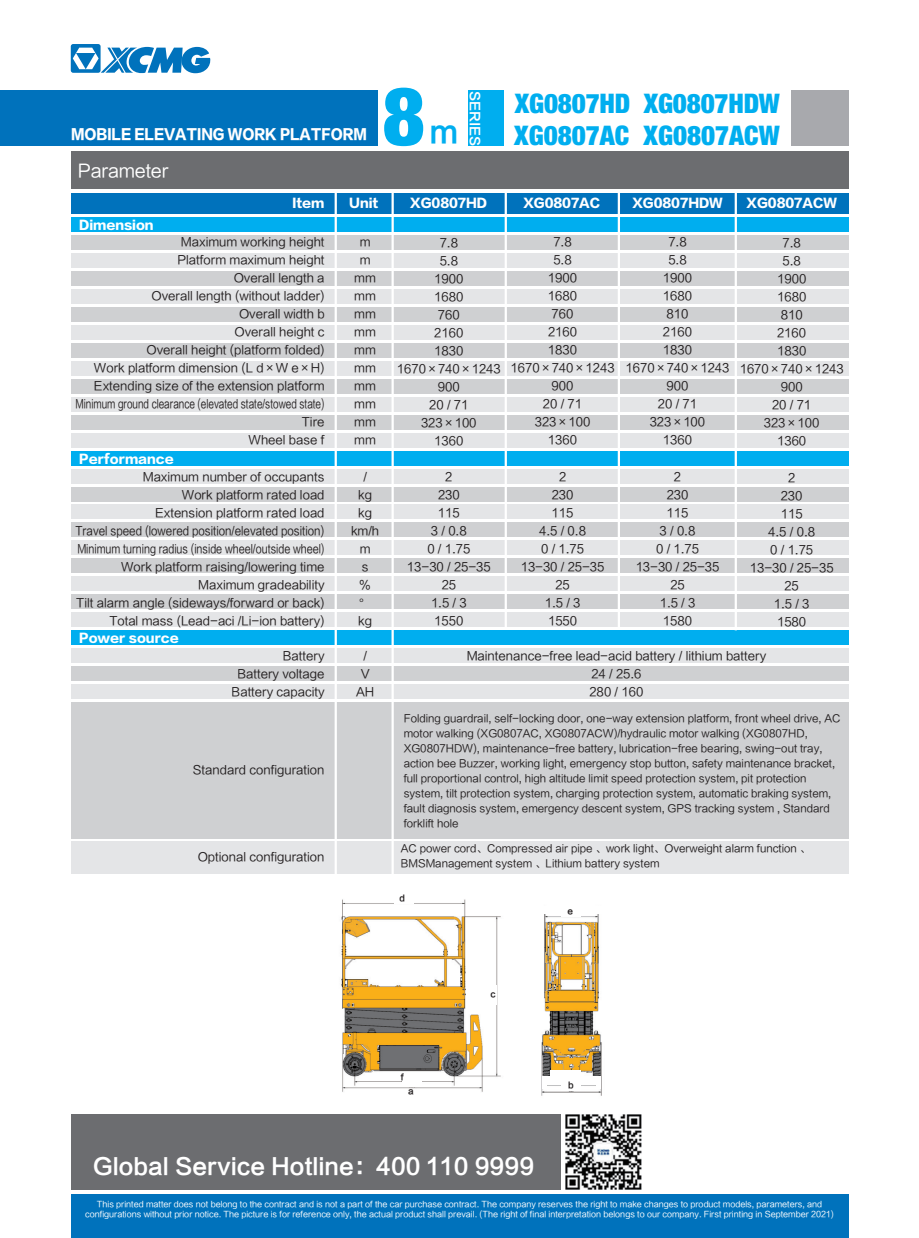
<style>
.page{position:relative;width:919px;height:1238px;background:#fff}
.page>*{position:absolute;margin:0;border:0;box-sizing:border-box;transform-origin:0 0}
.t1{font:900 condensed 81px "Helvetica Neue LT Pro";color:#00aeef}
.t2{font:30px "FZLTCHK GBK1 0";color:#00aeef}
.t3{font:900 condensed 27px "Helvetica Neue LT Pro";letter-spacing:-.005em;color:#00aeef}
.t4{font:22.2px "FZLTCHK GBK1 0";color:#fff}
.t5{font:18px "FZLTHK GBK1 0";letter-spacing:-.01em;color:#fff}
.t6{font:13.95px "FZLTTHJW GB1 0";color:#fff;scale:.92 1}
.t7{font:12.9px "FZLTCHK GBK1 0";color:#fff}
.t8{font:12px/18px "FZLTHK GBK1 0";color:#231f20;text-align:center}
.t9{font:12px "FZLTTHJW GB1 0";color:#fff}
.t10{font:10.5px/15px "FZLTHK GBK1 0";color:#231f20}
.t11{font:8.55px "FZLTZHK GBK1 0";color:#231f20}
.t12{font:8.25px/9.9px "FZLTHK GBK1 0";color:#fff;text-align:center}
</style>
<div class="page">
<div style="left:71px;top:217px;width:777px;height:15px;background:#00aeef"></div>
<div style="left:71px;top:450px;width:777px;height:15px;background:#00aeef"></div>
<div style="left:71px;top:151px;width:777px;height:38px;background:#6c6d70"></div>
<div style="left:71px;top:193px;width:777px;height:21px;background:#0072bc"></div>
<div style="left:71px;top:235px;width:777px;height:15px;background:#cfd0d2"></div>
<div style="left:71px;top:253px;width:777px;height:15px;background:#e4e5e7"></div>
<div style="left:71px;top:271px;width:777px;height:15px;background:#cfd0d2"></div>
<div style="left:71px;top:289px;width:777px;height:15px;background:#e4e5e7"></div>
<div style="left:71px;top:307px;width:777px;height:15px;background:#cfd0d2"></div>
<div style="left:71px;top:325px;width:777px;height:15px;background:#e4e5e7"></div>
<div style="left:71px;top:343px;width:777px;height:15px;background:#cfd0d2"></div>
<div style="left:71px;top:360px;width:777px;height:15px;background:#e4e5e7"></div>
<div style="left:71px;top:378px;width:777px;height:15px;background:#cfd0d2"></div>
<div style="left:71px;top:396px;width:777px;height:15px;background:#e4e5e7"></div>
<div style="left:71px;top:414px;width:777px;height:15px;background:#cfd0d2"></div>
<div style="left:71px;top:432px;width:777px;height:15px;background:#e4e5e7"></div>
<div style="left:71px;top:468px;width:777px;height:15px;background:#e4e5e7"></div>
<div style="left:71px;top:486px;width:777px;height:15px;background:#cfd0d2"></div>
<div style="left:71px;top:504px;width:777px;height:15px;background:#e4e5e7"></div>
<div style="left:71px;top:522px;width:777px;height:15px;background:#cfd0d2"></div>
<div style="left:71px;top:540px;width:777px;height:15px;background:#e4e5e7"></div>
<div style="left:71px;top:558px;width:777px;height:15px;background:#cfd0d2"></div>
<div style="left:71px;top:576px;width:777px;height:15px;background:#e4e5e7"></div>
<div style="left:71px;top:612px;width:777px;height:15px;background:#e4e5e7"></div>
<div style="left:71px;top:594px;width:777px;height:15px;background:#cfd0d2"></div>
<div style="left:71px;top:648px;width:777px;height:15px;background:#e4e5e7"></div>
<div style="left:71px;top:666px;width:777px;height:15px;background:#cfd0d2"></div>
<div style="left:71px;top:684px;width:777px;height:15px;background:#e4e5e7"></div>
<div style="left:71px;top:841px;width:777px;height:32px;background:#e4e5e7"></div>
<img style="left:565px;top:1114px;width:76px;height:75px">
<div style="left:71px;top:1194px;width:777px;height:43px;background:#0072bc"></div>
<div style="left:71px;top:1114px;width:489px;height:75px;background:#6c6d70"></div>
<div style="left:71px;top:630px;width:777px;height:15px;background:#00aeef"></div>
<div style="left:790px;top:90px;width:58px;height:56px;background:#a8a9ad"></div>
<svg style="left:71px;top:44px;width:140px;height:30px"></svg>
<div style="left:0;top:90px;width:377px;height:56px;background:#0072bc"></div>
<div style="left:467px;top:90px;width:36px;height:56px;background:#00aeef"></div>
<div style="left:71px;top:702px;width:777px;height:136px;background:#cfd0d2"></div>
<img style="left:341px;top:899px;width:261px;height:197px">
<div style="left:394px;top:896px;width:19px;height:7px;background:#fff"></div>
<div style="left:550px;top:1070px;width:30px;height:13px;background:#fff"></div>
<div style="left:542px;top:1075px;width:58px;height:9px;background:#fff"></div>
<div style="left:542px;top:1079px;width:5px;height:9px;background:#fff"></div>
<div style="left:595px;top:1079px;width:5px;height:9px;background:#fff"></div>
<div style="left:561px;top:1085px;width:19px;height:5px;background:#fff"></div>
<div style="left:402px;top:1081px;width:20px;height:5px;background:#fff"></div>
<div style="left:394px;top:1075px;width:19px;height:5px;background:#fff"></div>
<div style="left:491px;top:985px;width:5px;height:20px;background:#fff"></div>
<div style="left:540px;top:906px;width:62px;height:8px;background:#fff"></div>
<div style="left:561px;top:911px;width:19px;height:5px;background:#fff"></div>
<hr style="left:391px;top:192px;width:3px;height:699px;background:#fff">
<hr style="left:334px;top:192px;width:3px;height:699px;background:#fff">
<hr style="left:504px;top:191px;width:3px;height:438px;background:#fff">
<hr style="left:617px;top:190px;width:3px;height:439px;background:#fff">
<hr style="left:734px;top:191px;width:2px;height:439px;background:#fff">
<p class="t6" style="left:71px;top:127px;width:323px">MOBILE ELEVATING WORK PLATFORM</p>
<h1 class="t1" style="left:382px;top:68px;width:44px">8</h1>
<h2 class="t2" style="left:429px;top:115px;width:30px">m</h2>
<p class="t7" style="left:482px;top:90px;width:57px;rotate:90deg">SERIES</p>
<h3 class="t3" style="left:515px;top:87px;width:266px">XG0807HD XG0807HDW</h3>
<h3 class="t3" style="left:514px;top:119px;width:267px">XG0807AC XG0807ACW</h3>
<h3 class="t5" style="left:78px;top:161px;width:92px">Parameter</h3>
<p class="t9" style="left:292px;top:197px;width:33px">Item</p>
<p class="t9" style="left:349px;top:197px;width:30px">Unit</p>
<p class="t9" style="left:410px;top:197px;width:78px">XG0807HD</p>
<p class="t9" style="left:523px;top:197px;width:78px">XG0807AC</p>
<p class="t9" style="left:632px;top:197px;width:92px">XG0807HDW</p>
<p class="t9" style="left:746px;top:197px;width:92px">XG0807ACW</p>
<p class="t9" style="left:79px;top:218px;width:76px">Dimension</p>
<p class="t8" style="left:75px;top:233px;width:250px;text-align:right">Maximum working height<br>Platform maximum height<br>Overall length a<br>Overall length (without ladder)<br>Overall width b<br>Overall height c<br>Overall height (platform folded)<br>Work platform dimension (L d×W e×H)<br>Extending size of the extension platform<br>Minimum ground clearance (elevated state/stowed state)<br>Tire<br>Wheel base f</p>
<p class="t8" style="left:76px;top:467px;width:250px;text-align:right">Maximum number of occupants<br>Work platform rated load<br>Extension platform rated load<br>Travel speed (lowered position/elevated position)<br>Minimum turning radius (inside wheel/outside wheel)<br>Work platform raising/lowering time Maximum gradeability<br>Tilt alarm angle (sideways/forward or back)<br>Total mass (Lead-aci /Li-ion battery)</p>
<p class="t8" style="left:231px;top:647px;width:94px;text-align:right">Battery<br>Battery voltage<br>Battery capacity</p>
<p class="t9" style="left:79px;top:452px;width:96px">Performance</p>
<p class="t9" style="left:79px;top:631px;width:101px">Power source</p>
<p class="t8" style="left:193px;top:760px;width:133px">Standard configuration</p>
<p class="t8" style="left:198px;top:848px;width:128px">Optional configuration</p>
<p class="t8" style="left:354px;top:233px;width:23px">m m mm mm mm mm mm mm mm mm mm mm</p>
<p class="t8" style="left:397px;top:234px;width:105px">7.8<br>5.8<br>1900<br>1680<br>760<br>2160<br>1830<br>1670×740×1243<br>900<br>20 / 71<br>323×100<br>1360</p>
<p class="t8" style="left:510px;top:233px;width:105px">7.8<br>5.8<br>1900<br>1680<br>760<br>2160<br>1830<br>1670×740×1243<br>900<br>20 / 71<br>323×100<br>1360</p>
<p class="t8" style="left:625px;top:233px;width:105px">7.8<br>5.8<br>1900<br>1680<br>810<br>2160<br>1830<br>1670×740×1243<br>900<br>20 / 71<br>323×100<br>1360</p>
<p class="t8" style="left:739px;top:234px;width:105px">7.8<br>5.8<br>1900<br>1680<br>810<br>2160<br>1830<br>1670×740×1243<br>900<br>20 / 71<br>323×100<br>1360</p>
<p class="t8" style="left:635px;top:467px;width:85px">2<br>230<br>115<br>3 / 0.8<br>0 / 1.75<br>13-30 / 25-35<br>25<br>1.5 / 3<br>1580</p>
<p class="t8" style="left:351px;top:467px;width:30px">/<br>kg kg km/h m<br>s<br>%<br>° kg</p>
<p class="t8" style="left:407px;top:467px;width:85px">2<br>230<br>115<br>3 / 0.8<br>0 / 1.75<br>13-30 / 25-35<br>25<br>1.5 / 3<br>1550</p>
<p class="t8" style="left:466px;top:647px;width:301px">Maintenance-free lead-acid battery / lithium battery<br>24 / 25.6<br>280 / 160</p>
<p class="t8" style="left:520px;top:467px;width:85px">2<br>230<br>115<br>4.5 / 0.8<br>0 / 1.75<br>13-30 / 25-35<br>25<br>1.5 / 3<br>1550</p>
<p class="t8" style="left:749px;top:468px;width:85px">2<br>230<br>115<br>4.5 / 0.8<br>0 / 1.75<br>13-30 / 25-35<br>25<br>1.5 / 3<br>1580</p>
<p class="t8" style="left:356px;top:647px;width:20px">/<br>V<br>AH</p>
<p class="t10" style="left:403px;top:711px;width:438px">Folding guardrail, self-locking door, one-way extension platform, front wheel drive, AC motor walking (XG0807AC, XG0807ACW)/hydraulic motor walking (XG0807HD, XG0807HDW), maintenance-free battery, lubrication-free bearing, swing-out tray, action bee Buzzer, working light, emergency stop button, safety maintenance bracket, full proportional control, high altitude limit speed protection system, pit protection system, tilt protection system, charging protection system, automatic braking system, fault diagnosis system, emergency descent system, GPS tracking system , Standard forklift hole</p>
<p class="t10" style="left:401px;top:841px;width:411px">AC power cord、Compressed air pipe 、work light、Overweight alarm function 、<br>BMSManagement system 、Lithium battery system</p>
<p class="t11" style="left:399px;top:893px;width:7px">d</p>
<p class="t11" style="left:567px;top:906px;width:7px">e</p>
<p class="t11" style="left:400px;top:1071px;width:5px">f</p>
<p class="t11" style="left:408px;top:1086px;width:7px">a</p>
<p class="t11" style="left:490px;top:989px;width:7px">c</p>
<p class="t11" style="left:568px;top:1080px;width:7px">b</p>
<h3 class="t4" style="left:93px;top:1154px;width:443px">Global Service Hotline：400 110 9999</h3>
<p class="t12" style="left:85px;top:1199px;width:750px">This printed matter does not belong to the contract and is not a part of the car purchase contract. The company reserves the right to make changes to product models, parameters, and configurations without prior notice. The picture is for reference only, the actual product shall prevail. (The right of final interpretation belongs to our company. First printing in September 2021)</p>
</div>
